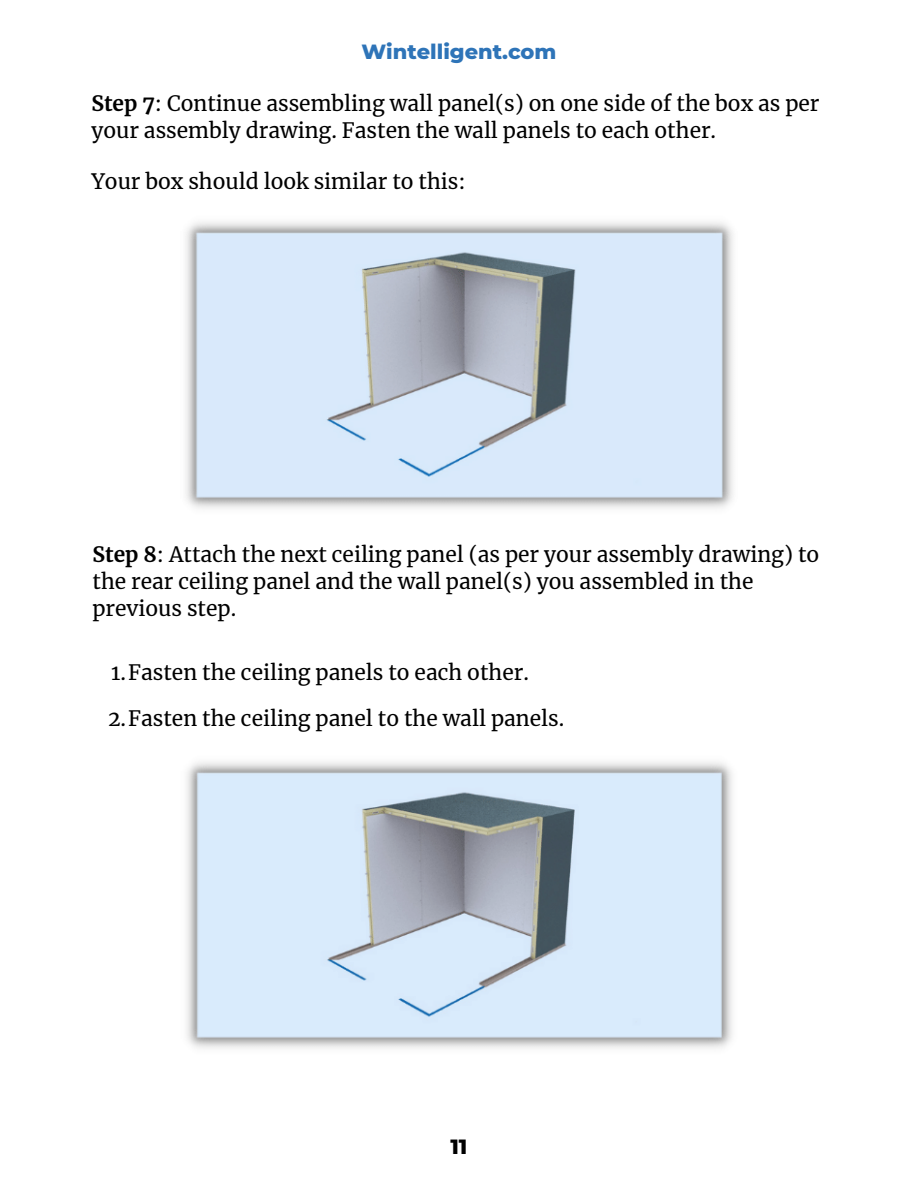
<style>
.page{position:relative;width:918px;height:1188px;background:#fff}
.page>*{position:absolute;margin:0;border:0;box-sizing:border-box;transform-origin:0 0}
.t1{font:21px/27px "Merriweather";color:#000}
.t2{font:800 21px "Montserrat";color:#2e74b8}
.t3{font:800 21px "Montserrat";color:#000}
.s1{font-weight:700}
</style>
<div class="page">
<img style="left:185px;top:222px;width:548px;height:287px">
<img style="left:186px;top:762px;width:546px;height:287px">
<p class="t2" style="left:361px;top:39px;width:197px">Wintelligent.com</p>
<p class="t1" style="left:91px;top:90px;width:730px"><span class="s1">Step 7</span>: Continue assembling wall panel(s) on one side of the box as per your assembly drawing. Fasten the wall panels to each other.</p>
<p class="t1" style="left:91px;top:168px;width:376px">Your box should look similar to this:</p>
<p class="t1" style="left:92px;top:541px;width:728px"><span class="s1">Step 8</span>: Attach the next ceiling panel (as per your assembly drawing) to the rear ceiling panel and the wall panel(s) you assembled in the previous step.</p>
<p class="t1" style="left:108px;top:650px;width:458px;line-height:46.2px">1.Fasten the ceiling panels to each other.<br>2.Fasten the ceiling panel to the wall panels.</p>
<p class="t3" style="left:450px;top:1134px;width:19px">11</p>
</div>
